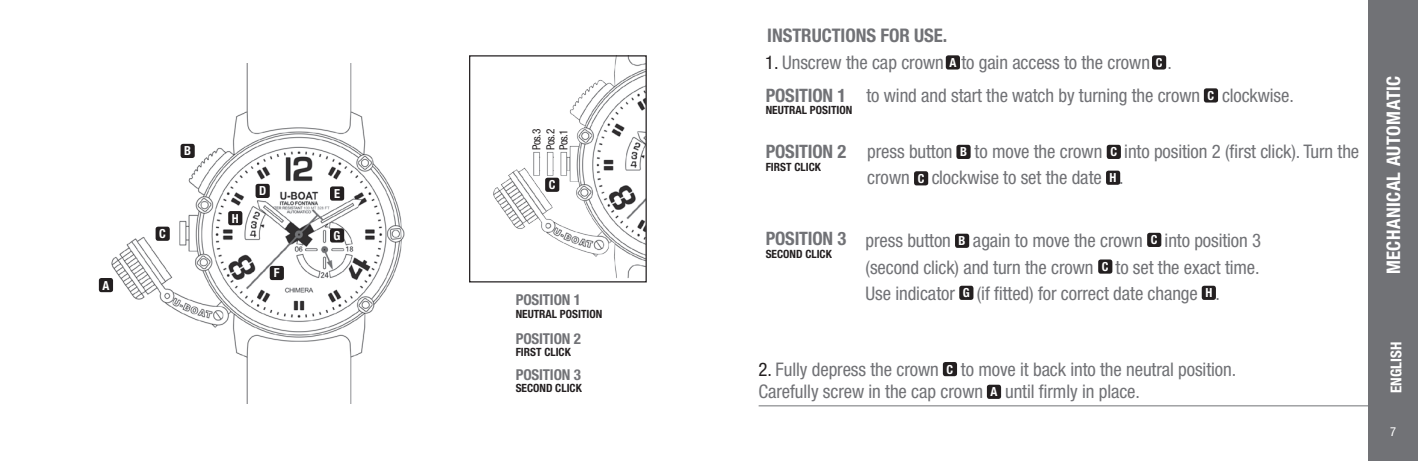
<style>
.page{position:relative;width:1418px;height:461px;background:#fff}
.page>*{position:absolute;margin:0;border:0;box-sizing:border-box;transform-origin:0 0}
.t1{font:condensed 18.75px/26.2px "Helvetica Neue LT Std";letter-spacing:-.005em;color:#717276}
.t2{font:700 condensed 18.75px "Helvetica Neue LT Std";letter-spacing:-.005em;color:#717276}
.t3{font:700 condensed 18.75px "Helvetica Neue LT Std";letter-spacing:.025em;color:#fff}
.t4{font:700 condensed 18.5px "Helvetica Neue LT Std";letter-spacing:-.01em;color:#717276}
.t5{font:700 condensed 15px "Helvetica Neue LT Std";letter-spacing:-.01em;color:#717276}
.t6{font:700 condensed 15px "Helvetica Neue LT Std";letter-spacing:.01em;color:#fff}
.t7{font:700 condensed 12.5px "Helvetica Neue LT Std";color:#fff}
.t8{font:condensed 12.5px "Helvetica Neue LT Std";color:#fff}
.t9{font:700 condensed 11.5px "Helvetica Neue LT Std";color:#231f20}
.t10{font:condensed 11.25px/13.2px "Helvetica Neue LT Std";color:#231f20;text-align:justify}
.s1{color:#231f20}
</style>
<div class="page">
<hr style="left:758px;top:405px;width:610px;height:1px;background:#717276">
<div style="left:1368px;top:0;width:49px;height:461px;background:#717276"></div>
<div style="left:1151px;top:55px;width:15px;height:14px;background:#231f20;border-radius:3px"></div>
<div style="left:1203px;top:88px;width:14px;height:14px;background:#231f20;border-radius:3px"></div>
<div style="left:1106px;top:145px;width:14px;height:14px;background:#231f20;border-radius:3px"></div>
<div style="left:914px;top:171px;width:14px;height:14px;background:#231f20;border-radius:3px"></div>
<div style="left:955px;top:234px;width:14px;height:14px;background:#231f20;border-radius:3px"></div>
<div style="left:1147px;top:233px;width:14px;height:14px;background:#231f20;border-radius:3px"></div>
<div style="left:1098px;top:259px;width:14px;height:14px;background:#231f20;border-radius:3px"></div>
<div style="left:959px;top:286px;width:14px;height:14px;background:#231f20;border-radius:3px"></div>
<div style="left:1106px;top:170px;width:14px;height:15px;background:#231f20;border-radius:3px"></div>
<div style="left:1201px;top:286px;width:14px;height:14px;background:#231f20;border-radius:3px"></div>
<div style="left:945px;top:55px;width:15px;height:14px;background:#231f20;border-radius:3px"></div>
<div style="left:956px;top:145px;width:14px;height:14px;background:#231f20;border-radius:3px"></div>
<div style="left:986px;top:384px;width:15px;height:15px;background:#231f20;border-radius:3px"></div>
<div style="left:942px;top:362px;width:15px;height:14px;background:#231f20;border-radius:3px"></div>
<img style="left:493px;top:57px;width:151px;height:221px">
<div style="left:469px;top:55px;width:177px;height:227px;border:1px solid #231f20"></div>
<div style="left:545px;top:178px;width:14px;height:14px;background:#231f20;border-radius:3px"></div>
<img style="left:109px;top:64px;width:296px;height:339px">
<div style="left:255px;top:184px;width:15px;height:14px;background:#231f20;border-radius:3px"></div>
<div style="left:330px;top:186px;width:14px;height:14px;background:#231f20;border-radius:3px"></div>
<div style="left:270px;top:266px;width:14px;height:14px;background:#231f20;border-radius:3px"></div>
<div style="left:99px;top:278px;width:14px;height:14px;background:#231f20;border-radius:3px"></div>
<div style="left:156px;top:226px;width:14px;height:15px;background:#231f20;border-radius:3px"></div>
<div style="left:180px;top:144px;width:15px;height:14px;background:#231f20;border-radius:3px"></div>
<div style="left:330px;top:228px;width:14px;height:14px;background:#231f20;border-radius:3px"></div>
<div style="left:228px;top:211px;width:14px;height:14px;background:#231f20;border-radius:3px"></div>
<p class="t7" style="left:102px;top:277px;width:8px">A</p>
<p class="t7" style="left:184px;top:143px;width:8px">B</p>
<p class="t7" style="left:159px;top:226px;width:8px">C</p>
<p class="t7" style="left:232px;top:210px;width:8px">H</p>
<p class="t7" style="left:259px;top:183px;width:9px">D</p>
<p class="t7" style="left:334px;top:186px;width:8px">E</p>
<p class="t7" style="left:274px;top:265px;width:7px">F</p>
<p class="t7" style="left:333px;top:228px;width:8px">G</p>
<p class="t10" style="left:530px;top:150px;width:22px;rotate:-90deg">Pos.3<br>Pos.2<br>Pos.1</p>
<p class="t7" style="left:549px;top:177px;width:8px">C</p>
<p class="t5" style="left:515px;top:291px;width:67px">POSITION 1</p>
<p class="t9" style="left:515px;top:307px;width:88px">NEUTRAL POSITION</p>
<p class="t5" style="left:515px;top:329px;width:67px">POSITION 2</p>
<p class="t9" style="left:515px;top:345px;width:57px">FIRST CLICK</p>
<p class="t5" style="left:515px;top:365px;width:67px">POSITION 3</p>
<p class="t9" style="left:515px;top:381px;width:68px">SECOND CLICK</p>
<p class="t2" style="left:767px;top:24px;width:181px">INSTRUCTIONS FOR USE.</p>
<p class="t1" style="left:765px;top:50px;width:408px"><span class="s1">1.</span> Unscrew the cap crown to gain access to the crown .</p>
<p class="t7" style="left:1155px;top:55px;width:8px">C</p>
<p class="t7" style="left:949px;top:55px;width:8px">A</p>
<p class="t4" style="left:765px;top:84px;width:82px">POSITION 1</p>
<p class="t9" style="left:765px;top:103px;width:88px">NEUTRAL POSITION</p>
<p class="t4" style="left:765px;top:140px;width:82px">POSITION 2</p>
<p class="t9" style="left:765px;top:160px;width:57px">FIRST CLICK</p>
<p class="t1" style="left:866px;top:82px;width:429px">to wind and start the watch by turning the crown clockwise.</p>
<p class="t7" style="left:1207px;top:88px;width:8px">C</p>
<p class="t1" style="left:867px;top:138px;width:493px">press button to move the crown into position 2 (first click). Turn the crown clockwise to set the date .</p>
<p class="t7" style="left:1110px;top:144px;width:8px">C</p>
<p class="t7" style="left:960px;top:144px;width:8px">B</p>
<p class="t7" style="left:1109px;top:170px;width:8px">H</p>
<p class="t7" style="left:917px;top:171px;width:8px">C</p>
<p class="t4" style="left:765px;top:227px;width:82px">POSITION 3</p>
<p class="t9" style="left:765px;top:247px;width:68px">SECOND CLICK</p>
<p class="t1" style="left:865px;top:227px;width:397px;text-align:justify">press button again to move the crown into position 3 (second click) and turn the crown to set the exact time.<br>Use indicator (if fitted) for correct date change .</p>
<p class="t7" style="left:958px;top:233px;width:8px">B</p>
<p class="t7" style="left:1150px;top:232px;width:8px">C</p>
<p class="t7" style="left:1101px;top:259px;width:8px">C</p>
<p class="t7" style="left:962px;top:285px;width:8px">G</p>
<p class="t7" style="left:1205px;top:285px;width:8px">H</p>
<p class="t1" style="left:758px;top:358px;width:479px;line-height:22px"><span class="s1">2.</span> Fully depress the crown to move it back into the neutral position.<br>Carefully screw in the cap crown until firmly in place.</p>
<p class="t7" style="left:946px;top:361px;width:8px">C</p>
<p class="t7" style="left:990px;top:384px;width:8px">A</p>
<p class="t3" style="left:1382px;top:274px;width:200px;rotate:-90deg">MECHANICAL AUTOMATIC</p>
<p class="t6" style="left:1386px;top:393px;width:54px;rotate:-90deg">ENGLISH</p>
<p class="t8" style="left:1390px;top:424px;width:8px">7</p>
</div>
